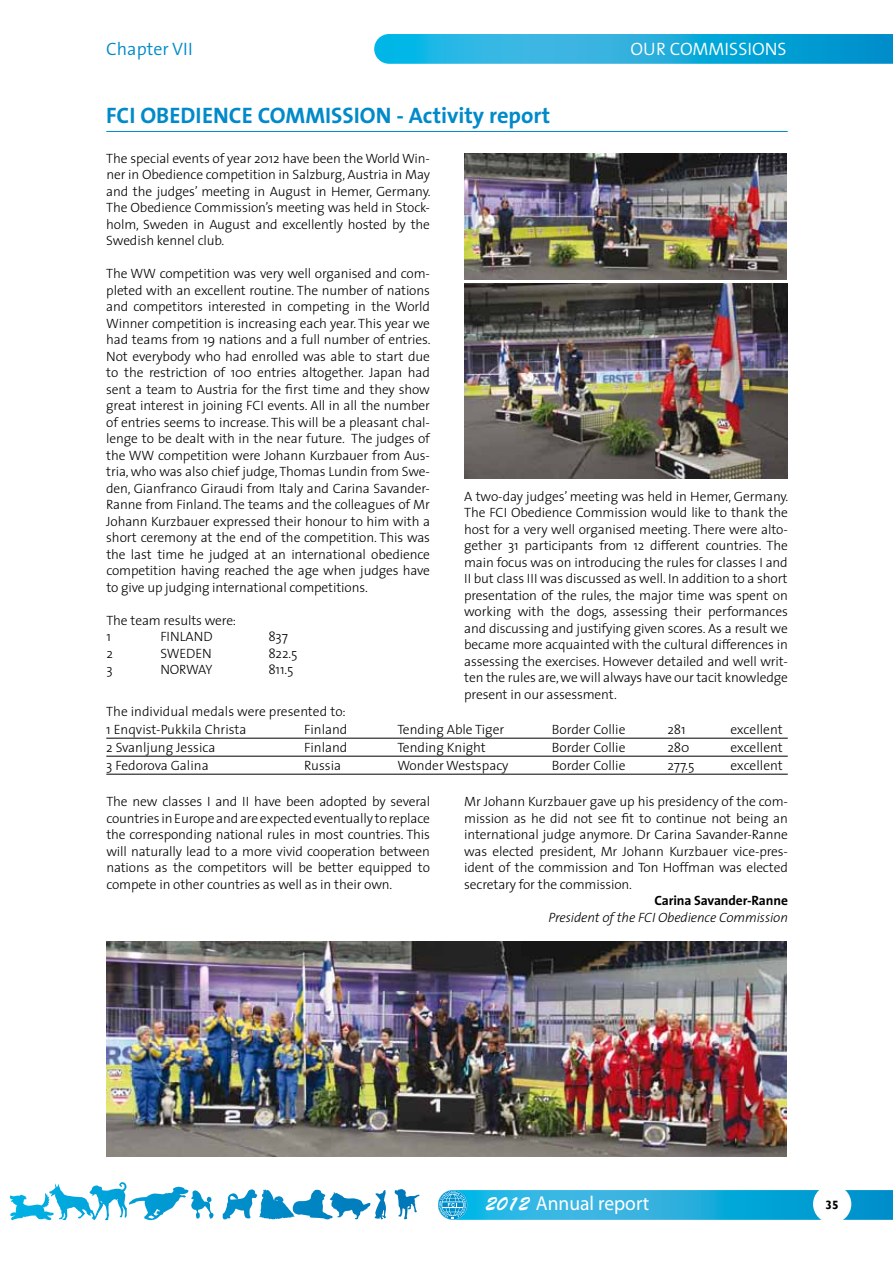
<style>
.page{position:relative;width:893px;height:1263px;background:#fff}
.page>*{position:absolute;margin:0;border:0;box-sizing:border-box;transform-origin:0 0}
.t1{font:700 22.5px "The Sans";color:#008ac9}
.t2{font:20.1px "Myriad Pro";color:#fff}
.t3{font:300 18px "The Sans";color:#fff}
.t4{font:300 18px "The Sans";color:#008ac9}
.t5{font:300 13.5px/16.5px "The Sans";letter-spacing:-.01em;color:#000;text-align:justify}
.t6{font:italic 300 13.5px "The Sans";letter-spacing:-.01em;color:#000}
.t7{font:700 13.5px "The Sans";letter-spacing:-.01em;color:#000}
.t8{font:700 12px "Gill Sans";color:#000}
.s1{font-family:"Brush Script Std"}
</style>
<div class="page">
<svg style="left:374px;top:34px;width:519px;height:30px;background:#1dacdc"></svg>
<svg style="left:438px;top:1190px;width:455px;height:30px;background:#23addd"></svg>
<div style="left:813px;top:1185px;width:38px;height:38px;background:#fff;border-radius:50%"></div>
<hr style="left:106px;top:131px;width:682px;height:1px;background:#008ac9">
<hr style="left:106px;top:738px;width:682px;height:1px;background:#000">
<hr style="left:106px;top:756px;width:682px;height:1px;background:#000">
<hr style="left:106px;top:774px;width:682px;height:1px;background:#000">
<img style="left:106px;top:941px;width:681px;height:216px">
<img style="left:464px;top:153px;width:323px;height:126px">
<img style="left:465px;top:284px;width:323px;height:194px">
<h3 class="t4" style="left:106px;top:34px;width:82px">CHAPTER VII</h3>
<h3 class="t3" style="left:630px;top:34px;width:158px">OUR COMMISSIONS</h3>
<h1 class="t1" style="left:106px;top:96px;width:48px">FCI OBEDIENCE</h1>
<h1 class="t1" style="left:258px;top:96px;width:79px">COMMISSION</h1>
<h1 class="t1" style="left:396px;top:96px;width:155px">- Activity report</h1>
<p class="t5" style="left:106px;top:150px;width:326px">The special events of year 2012 have been the World Win&shy;ner in Obedience competition in Salzburg, Austria in May and the judges’ meeting in August in Hemer, Germany.<br>The Obedience Commission’s meeting was held in Stock&shy;holm, Sweden in August and excellently hosted by the Swedish kennel club.</p>
<p class="t5" style="left:106px;top:265px;width:326px">The WW competition was very well organised and com&shy;pleted with an excellent routine. The number of nations and competitors interested in competing in the World Winner competition is increasing each year. This year we had teams from 19 nations and a full number of entries.<br>Not everybody who had enrolled was able to start due to the restriction of 100 entries altogether. Japan had sent a team to Austria for the first time and they show great interest in joining FCI events. All in all the number of entries seems to increase. This will be a pleasant chal&shy;lenge to be dealt with in the near future. The judges of the WW competition were Johann Kurzbauer from Aus&shy;tria, who was also chief judge,Thomas Lundin from Swe&shy;den, Gianfranco Giraudi from Italy and Carina Savander-Ranne from Finland. The teams and the colleagues of Mr Johann Kurzbauer expressed their honour to him with a short ceremony at the end of the competition. This was the last time he judged at an international obedience competition having reached the age when judges have to give up judging international competitions.</p>
<p class="t5" style="left:106px;top:612px;width:131px">The team results were:<br>1</p>
<p class="t5" style="left:464px;top:487px;width:326px">A two-day judges’ meeting was held in Hemer, Germany.<br>The FCI Obedience Commission would like to thank the host for a very well organised meeting. There were alto&shy;gether 31 participants from 12 different countries. The main focus was on introducing the rules for classes I and II but class III was discussed as well. In addition to a short presentation of the rules, the major time was spent on working with the dogs, assessing their performances and discussing and justifying given scores. As a result we became more acquainted with the cultural differences in assessing the exercises. However detailed and well writ&shy;ten the rules are,we will always have our tacit knowledge present in our assessment.</p>
<p class="t5" style="left:160px;top:628px;width:54px">FINLAND</p>
<p class="t5" style="left:268px;top:628px;width:21px">837</p>
<p class="t5" style="left:106px;top:645px;width:8px">2</p>
<p class="t5" style="left:160px;top:645px;width:53px">SWEDEN</p>
<p class="t5" style="left:268px;top:645px;width:31px">822.5</p>
<p class="t5" style="left:106px;top:661px;width:8px">3</p>
<p class="t5" style="left:160px;top:661px;width:54px">NORWAY</p>
<p class="t5" style="left:268px;top:661px;width:27px">811.5</p>
<p class="t5" style="left:106px;top:701px;width:241px;line-height:18px">The individual medals were presented to:<br>1 Enqvist-Pukkila Christa</p>
<p class="t5" style="left:304px;top:720px;width:45px">Finland</p>
<p class="t5" style="left:397px;top:720px;width:108px">Tending Able Tiger</p>
<p class="t5" style="left:552px;top:720px;width:75px">Border Collie</p>
<p class="t5" style="left:667px;top:720px;width:20px">281</p>
<p class="t5" style="left:730px;top:720px;width:54px">excellent</p>
<p class="t5" style="left:106px;top:738px;width:111px">2 Svanljung Jessica</p>
<p class="t5" style="left:304px;top:738px;width:45px">Finland</p>
<p class="t5" style="left:397px;top:738px;width:90px">Tending Knight</p>
<p class="t5" style="left:552px;top:738px;width:75px">Border Collie</p>
<p class="t5" style="left:667px;top:738px;width:24px">280</p>
<p class="t5" style="left:730px;top:738px;width:54px">excellent</p>
<p class="t5" style="left:106px;top:756px;width:104px">3 Fedorova Galina</p>
<p class="t5" style="left:304px;top:756px;width:38px">Russia</p>
<p class="t5" style="left:397px;top:756px;width:113px">Wonder Westspacy</p>
<p class="t5" style="left:552px;top:756px;width:75px">Border Collie</p>
<p class="t5" style="left:667px;top:756px;width:29px">277.5</p>
<p class="t5" style="left:730px;top:756px;width:54px">excellent</p>
<p class="t5" style="left:106px;top:793px;width:325px">The new classes I and II have been adopted by several countries inEurope andare expectedeventually toreplace the corresponding national rules in most countries. This will naturally lead to a more vivid cooperation between nations as the competitors will be better equipped to compete in other countries as well as in their own.</p>
<p class="t5" style="left:464px;top:793px;width:325px">Mr Johann Kurzbauer gave up his presidency of the com&shy;mission as he did not see fit to continue not being an international judge anymore. Dr Carina Savander-Ranne was elected president, Mr Johann Kurzbauer vice-pres&shy;ident of the commission and Ton Hoffman was elected secretary for the commission.</p>
<p class="t7" style="left:654px;top:889px;width:135px">Carina Savander-Ranne</p>
<p class="t6" style="left:548px;top:906px;width:241px">President of the FCI Obedience Commission</p>
<h2 class="t2" style="left:485px;top:1191px;width:166px"><span class="s1">2012</span> Annual report</h2>
<p class="t8" style="left:825px;top:1197px;width:15px">35</p>
</div>
